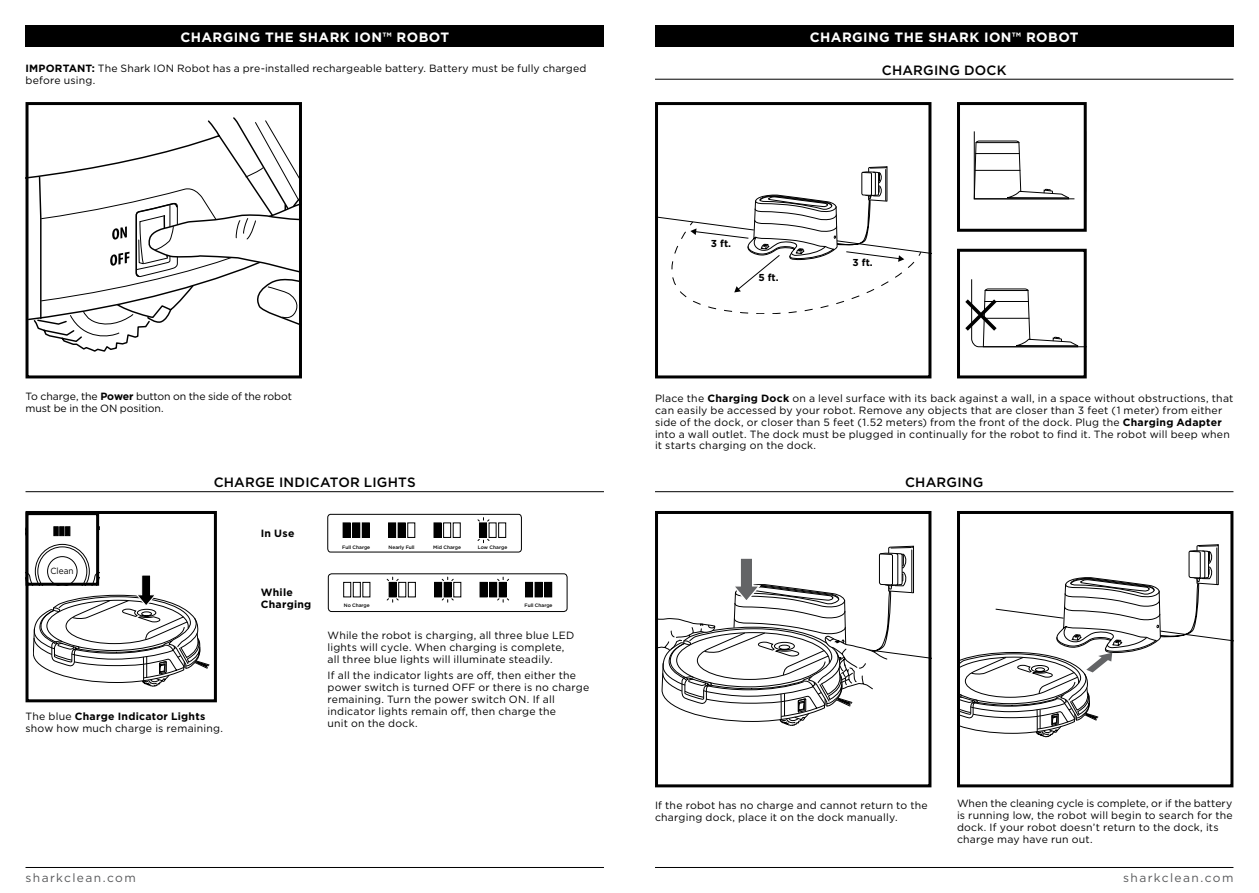
<style>
.page{position:relative;width:1259px;height:893px;background:#fff}
.page>*{position:absolute;margin:0;border:0;box-sizing:border-box;transform-origin:0 0}
.t1{font:700 13.5px "Gotham";letter-spacing:.03em;color:#fff}
.t2{font:500 13.5px "Gotham";letter-spacing:.015em;color:#000}
.t3{font:12px "Gotham";letter-spacing:.115em;color:#58595b}
.t4{font:10.5px/12px "Gotham";letter-spacing:.02em;color:#000}
.t5{font:10.5px/12px "Gotham";letter-spacing:-.01em;color:#000}
.t6{font:700 10.5px/12px "Gotham";letter-spacing:.025em;color:#000}
.t7{font:700 10.05px "Gotham";color:#000}
.t8{font:9px "Gotham";color:#000;scale:.93 1}
.t9{font:500 4.8px "Gotham";letter-spacing:-.005em;color:#000}
.s1{font-weight:700}
</style>
<div class="page">
<hr style="left:655px;top:867px;width:578px;height:1px;background:#000">
<hr style="left:26px;top:867px;width:578px;height:1px;background:#000">
<svg style="left:1086px;top:131px;width:1px;height:68px"></svg>
<svg style="left:973px;top:131px;width:102px;height:68px"></svg>
<div style="left:957px;top:102px;width:129px;height:130px;border:3px solid #000"></div>
<div style="left:957px;top:249px;width:129px;height:129px;border:3px solid #000"></div>
<svg style="left:965px;top:279px;width:121px;height:68px"></svg>
<svg style="left:659px;top:167px;width:268px;height:147px"></svg>
<div style="left:655px;top:102px;width:276px;height:276px;border:3px solid #000"></div>
<div style="left:26px;top:511px;width:191px;height:191px;border:3px solid #000"></div>
<svg style="left:26px;top:524px;width:183px;height:162px"></svg>
<div style="left:26px;top:512px;width:73px;height:74px;border:3px solid #000"></div>
<div style="left:655px;top:511px;width:276px;height:276px;border:3px solid #000"></div>
<svg style="left:655px;top:546px;width:276px;height:180px"></svg>
<div style="left:957px;top:511px;width:276px;height:276px;border:3px solid #000"></div>
<svg style="left:957px;top:544px;width:276px;height:193px"></svg>
<div style="left:26px;top:26px;width:578px;height:21px;background:#000"></div>
<div style="left:655px;top:26px;width:578px;height:21px;background:#000"></div>
<hr style="left:655px;top:79px;width:578px;height:1px;background:#000">
<hr style="left:655px;top:491px;width:578px;height:1px;background:#000">
<hr style="left:26px;top:491px;width:578px;height:1px;background:#000">
<svg style="left:32px;top:120px;width:266px;height:232px"></svg>
<div style="left:26px;top:102px;width:276px;height:276px;border:3px solid #000"></div>
<div style="left:327px;top:514px;width:195px;height:38px;border:1px solid #000;border-radius:3px"></div>
<div style="left:343px;top:523px;width:7px;height:14px;background:#000"></div>
<div style="left:343px;top:522px;width:8px;height:16px;border:1px solid #000"></div>
<div style="left:353px;top:523px;width:7px;height:14px;background:#000"></div>
<div style="left:352px;top:522px;width:8px;height:16px;border:1px solid #000"></div>
<div style="left:362px;top:523px;width:7px;height:14px;background:#000"></div>
<div style="left:362px;top:522px;width:8px;height:16px;border:1px solid #000"></div>
<div style="left:388px;top:523px;width:8px;height:14px;background:#000"></div>
<div style="left:388px;top:522px;width:8px;height:16px;border:1px solid #000"></div>
<svg style="left:397px;top:522px;width:19px;height:16px"></svg>
<svg style="left:433px;top:522px;width:28px;height:16px"></svg>
<svg style="left:477px;top:517px;width:30px;height:27px"></svg>
<div style="left:328px;top:573px;width:239px;height:39px;border:1px solid #000;border-radius:3px"></div>
<svg style="left:343px;top:581px;width:28px;height:17px"></svg>
<svg style="left:386px;top:576px;width:123px;height:27px"></svg>
<div style="left:480px;top:582px;width:7px;height:15px;background:#000"></div>
<div style="left:479px;top:582px;width:8px;height:15px;border:1px solid #000"></div>
<div style="left:489px;top:582px;width:8px;height:15px;background:#000"></div>
<div style="left:499px;top:582px;width:7px;height:15px;background:#000"></div>
<div style="left:499px;top:582px;width:8px;height:15px;border:1px solid #000"></div>
<div style="left:525px;top:582px;width:7px;height:15px;background:#000"></div>
<div style="left:525px;top:582px;width:8px;height:15px;border:1px solid #000"></div>
<div style="left:535px;top:582px;width:7px;height:15px;background:#000"></div>
<div style="left:534px;top:582px;width:8px;height:15px;border:1px solid #000"></div>
<div style="left:544px;top:582px;width:8px;height:15px;background:#000"></div>
<p class="t1" style="left:180px;top:28px;width:270px">CHARGING THE SHARK ION™ ROBOT</p>
<p class="t1" style="left:810px;top:28px;width:270px">CHARGING THE SHARK ION™ ROBOT</p>
<p class="t4" style="left:26px;top:62px;width:562px"><span class="s1">IMPORTANT:</span> The Shark ION Robot has a pre-installed rechargeable battery. Battery must be fully charged before using.</p>
<p class="t2" style="left:882px;top:61px;width:126px">CHARGING DOCK</p>
<p class="t5" style="left:26px;top:390px;width:268px">To charge, the <span class="s1">Power</span> button on the side of the robot must be in the ON position.</p>
<p class="t7" style="left:711px;top:237px;width:22px">3 ft.</p>
<p class="t7" style="left:758px;top:271px;width:22px">5 ft.</p>
<p class="t7" style="left:852px;top:256px;width:22px">3 ft.</p>
<p class="t4" style="left:655px;top:392px;width:580px">Place the <span class="s1">Charging Dock</span> on a level surface with its back against a wall, in a space without obstructions, that can easily be accessed by your robot. Remove any objects that are closer than 3 feet (1 meter) from either side of the dock, or closer than 5 feet (1.52 meters) from the front of the dock. Plug the <span class="s1">Charging Adapter </span>into a wall outlet. The dock must be plugged in continually for the robot to find it. The robot will beep when</p>
<p class="t4" style="left:655px;top:439px;width:163px">it starts charging on the dock.</p>
<p class="t2" style="left:214px;top:473px;width:203px">CHARGE INDICATOR LIGHTS</p>
<p class="t2" style="left:905px;top:473px;width:80px">CHARGING</p>
<p class="t8" style="left:50px;top:565px;width:26px">Clean</p>
<p class="t4" style="left:26px;top:710px;width:199px">The blue <span class="s1">Charge Indicator Lights </span>show how much charge is remaining.</p>
<p class="t6" style="left:261px;top:527px;width:35px">In Use</p>
<p class="t6" style="left:261px;top:586px;width:52px">While<br>Charging</p>
<p class="t9" style="left:342px;top:544px;width:29px">Full Charge</p>
<p class="t9" style="left:389px;top:544px;width:28px">Nearly Full</p>
<p class="t9" style="left:433px;top:544px;width:29px">Mid Charge</p>
<p class="t9" style="left:478px;top:544px;width:31px">Low Charge</p>
<p class="t9" style="left:344px;top:603px;width:27px">No Charge</p>
<p class="t9" style="left:524px;top:603px;width:29px">Full Charge</p>
<p class="t4" style="left:327px;top:629px;width:248px">While the robot is charging, all three blue LED lights will cycle. When charging is complete, all three blue lights will illuminate steadily.</p>
<p class="t4" style="left:327px;top:669px;width:263px">If all the indicator lights are off, then either the power switch is turned OFF or there is no charge remaining. Turn the power switch ON. If all indicator lights remain off, then charge the<br>unit on the dock.</p>
<p class="t4" style="left:655px;top:799px;width:274px">If the robot has no charge and cannot return to the charging dock, place it on the dock manually.</p>
<p class="t4" style="left:957px;top:797px;width:277px">When the cleaning cycle is complete, or if the battery is running low, the robot will begin to search for the dock. If your robot doesn’t return to the dock, its charge may have run out.</p>
<p class="t3" style="left:26px;top:870px;width:112px">sharkclean.com</p>
<p class="t3" style="left:1123px;top:870px;width:112px">sharkclean.com</p>
</div>
